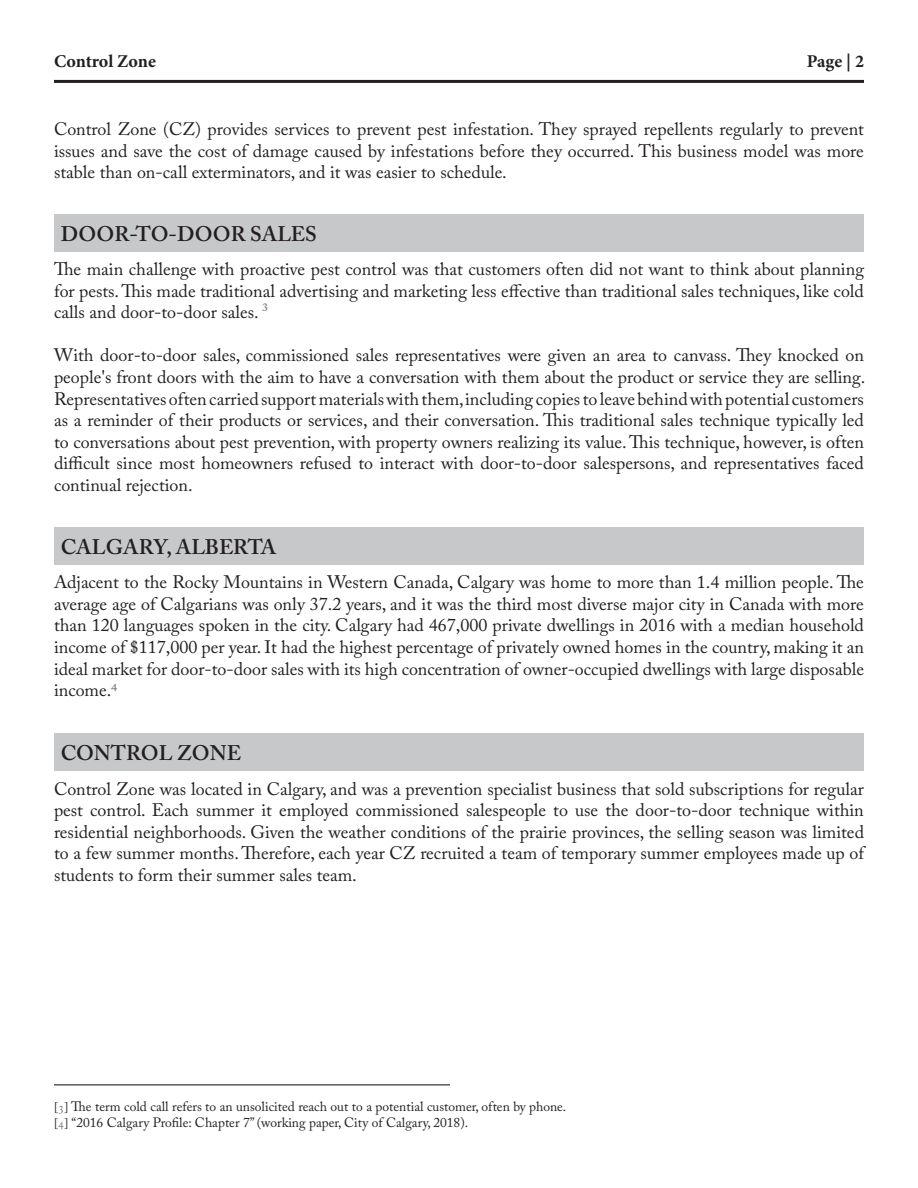
<style>
.page{position:relative;width:918px;height:1188px;background:#fff}
.page>*{position:absolute;margin:0;border:0;box-sizing:border-box;transform-origin:0 0}
.t1{font:600 21px "Adobe Caslon Pro";color:#231f20}
.t2{font:18px/21.6px "Adobe Caslon Pro";color:#231f20;text-align:justify}
.t3{font:700 18px "Minion Pro";letter-spacing:-.005em;color:#231f20}
.t4{font:13.5px "Adobe Caslon Pro";color:#231f20}
.s1{color:#76787b}
.s2{font-size:12px}
.s3{font-size:12px;color:#76787b}
</style>
<div class="page">
<hr style="left:54px;top:80px;width:810px;height:3px;background:#231f20">
<hr style="left:54px;top:1084px;width:396px;height:1px;background:#231f20">
<div style="left:54px;top:214px;width:810px;height:37px;background:#c7c8ca"></div>
<div style="left:54px;top:527px;width:810px;height:37px;background:#c7c8ca"></div>
<div style="left:54px;top:733px;width:810px;height:38px;background:#c7c8ca"></div>
<p class="t3" style="left:54px;top:49px;width:103px">Control Zone</p>
<p class="t3" style="left:807px;top:49px;width:59px">Page | 2</p>
<p class="t2" style="left:54px;top:118px;width:812px">Control Zone (CZ) provides services to prevent pest infestation. They sprayed repellents regularly to prevent issues and save the cost of damage caused by infestations before they occurred. This business model was more stable than on-call exterminators, and it was easier to schedule.</p>
<p class="t1" style="left:61px;top:221px;width:257px">DOOR-TO-DOOR SALES</p>
<p class="t2" style="left:54px;top:258px;width:812px">The main challenge with proactive pest control was that customers often did not want to think about planning for pests. This made traditional advertising and marketing less effective than traditional sales techniques, like cold calls and door-to-door sales. <span class="s1">3</span></p>
<p class="t2" style="left:54px;top:344px;width:813px">With door-to-door sales, commissioned sales representatives were given an area to canvass. They knocked on people's front doors with the aim to have a conversation with them about the product or service they are selling.<br>Representatives often carried support materials with them, including copies to leave behind with potential customers as a reminder of their products or services, and their conversation. This traditional sales technique typically led to conversations about pest prevention, with property owners realizing its value. This technique, however, is often difficult since most homeowners refused to interact with door-to-door salespersons, and representatives faced continual rejection.</p>
<p class="t1" style="left:61px;top:534px;width:217px">CALGARY, ALBERTA</p>
<p class="t2" style="left:54px;top:571px;width:812px">Adjacent to the Rocky Mountains in Western Canada, Calgary was home to more than 1.4 million people. The average age of Calgarians was only 37.2 years, and it was the third most diverse major city in Canada with more than 120 languages spoken in the city. Calgary had 467,000 private dwellings in 2016 with a median household income of $117,000 per year. It had the highest percentage of privately owned homes in the country, making it an ideal market for door-to-door sales with its high concentration of owner-occupied dwellings with large disposable income.<span class="s1">4</span></p>
<p class="t1" style="left:61px;top:740px;width:182px">CONTROL ZONE</p>
<p class="t2" style="left:54px;top:778px;width:812px">Control Zone was located in Calgary, and was a prevention specialist business that sold subscriptions for regular pest control. Each summer it employed commissioned salespeople to use the door-to-door technique within residential neighborhoods. Given the weather conditions of the prairie provinces, the selling season was limited to a few summer months. Therefore, each year CZ recruited a team of temporary summer employees made up of students to form their summer sales team.</p>
<p class="t4" style="left:54px;top:1098px;width:514px"><span class="s2">[</span><span class="s3">3</span><span class="s2">]</span> The term cold call refers to an unsolicited reach out to a potential customer, often by phone.</p>
<p class="t4" style="left:54px;top:1115px;width:416px"><span class="s2">[</span><span class="s3">4</span><span class="s2">]</span> “2016 Calgary Profile: Chapter 7” (working paper, City of Calgary, 2018).</p>
</div>
